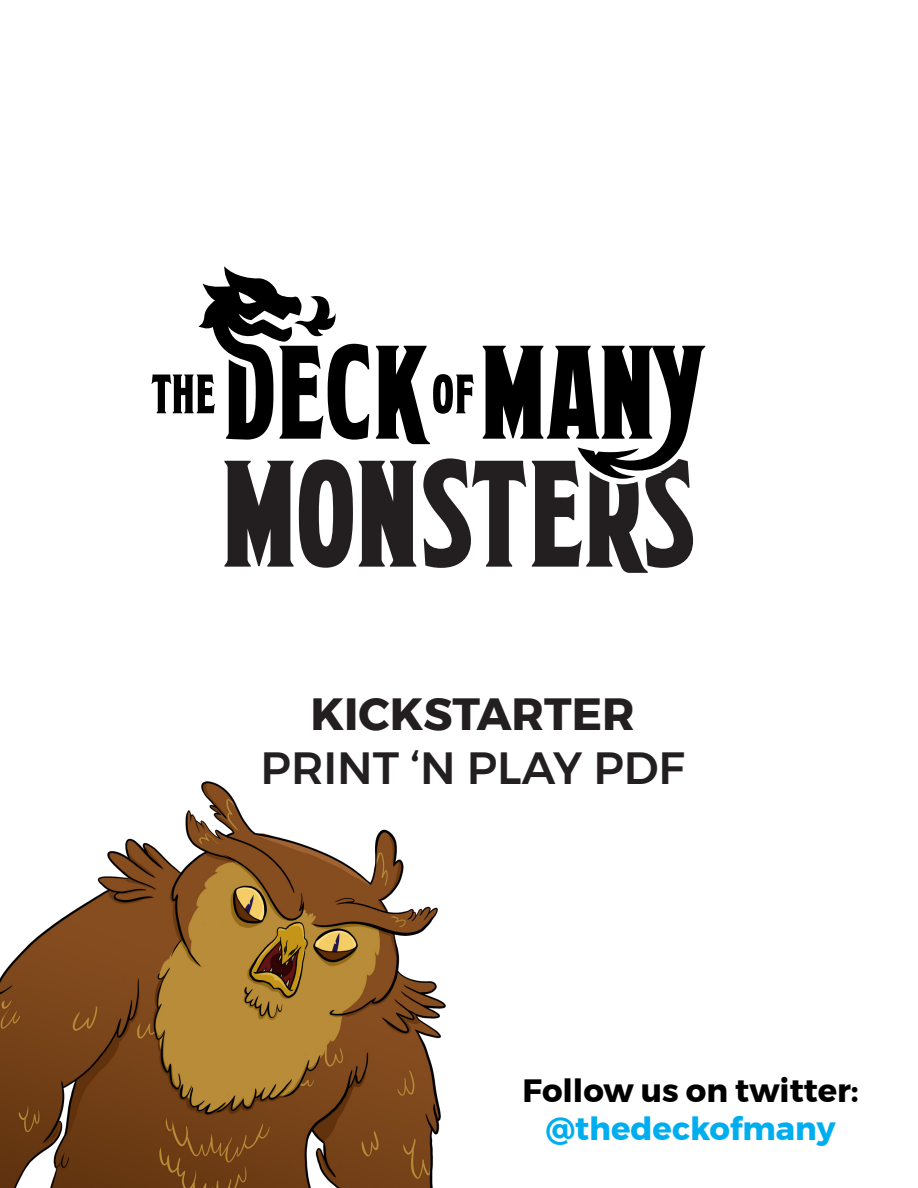
<style>
.page{position:relative;width:918px;height:1188px;background:#fff}
.page>*{position:absolute;margin:0;border:0;box-sizing:border-box;transform-origin:0 0}
.t1{font:151.5px "Mortuary BB";letter-spacing:-.01em;color:#231f20}
.t2{font:500 45px "Montserrat";color:#231f20}
.t3{font:700 45px "Montserrat";color:#231f20}
.t4{font:700 32.25px "Montserrat";color:#000}
.t5{font:700 32.25px "Montserrat";color:#00aeef}
</style>
<div class="page">
<svg style="left:376px;top:346px;width:98px;height:98px"></svg>
<svg style="left:151px;top:266px;width:218px;height:174px"></svg>
<svg style="left:483px;top:345px;width:223px;height:134px"></svg>
<img style="left:0;top:781px;width:446px;height:407px">
<p class="t1" style="left:221px;top:424px;width:477px">MONSTERS</p>
<p class="t3" style="left:311px;top:678px;width:326px">KICKSTARTER</p>
<p class="t2" style="left:261px;top:733px;width:426px">PRINT ‘N PLAY PDF</p>
<p class="t4" style="left:522px;top:1064px;width:338px">Follow us on twitter:</p>
<p class="t5" style="left:546px;top:1103px;width:291px">@thedeckofmany</p>
</div>
